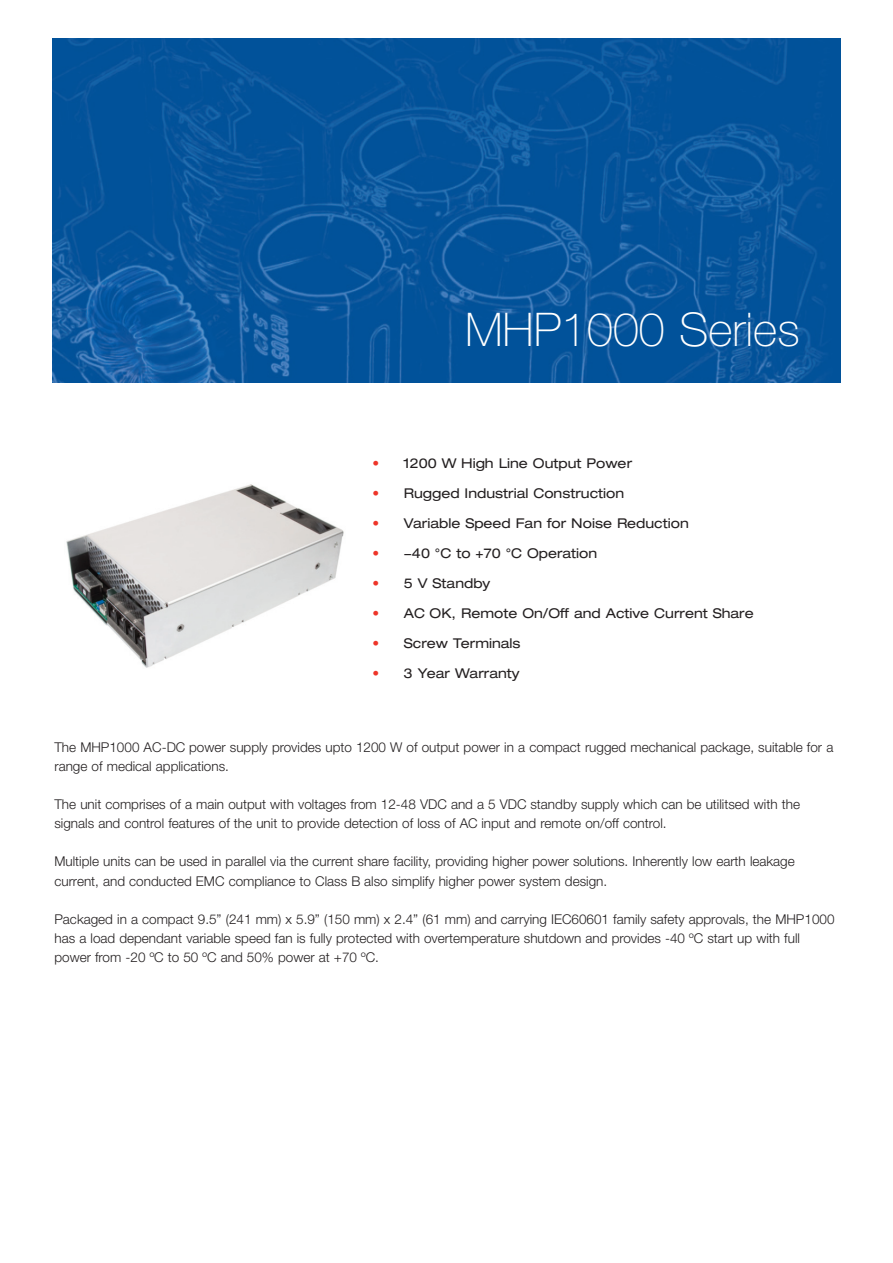
<style>
.page{position:relative;width:893px;height:1263px;background:#fff}
.page>*{position:absolute;margin:0;border:0;box-sizing:border-box;transform-origin:0 0}
.t1{font:100 46.5px "Helvetica Neue CE";color:#fff}
.t2{font:300 13.5px/19px "Helvetica Neue";color:#231f20}
.t3{font:expanded 13.5px "Helvetica Neue LT";color:#231f20}
.s1{color:#ee3529}
</style>
<div class="page">
<img style="left:53px;top:38px;width:787px;height:345px">
<img style="left:66px;top:484px;width:278px;height:184px">
<h1 class="t1" style="left:465px;top:303px;width:336px">MHP1000 Series</h1>
<p class="t3" style="left:372px;top:458px;width:261px"><span class="s1">•</span> 1200 W High Line Output Power</p>
<p class="t3" style="left:372px;top:488px;width:253px"><span class="s1">•</span> Rugged Industrial Construction</p>
<p class="t3" style="left:372px;top:518px;width:318px"><span class="s1">•</span> Variable Speed Fan for Noise Reduction</p>
<p class="t3" style="left:372px;top:548px;width:226px"><span class="s1">•</span> -40 °C to +70 °C Operation</p>
<p class="t3" style="left:372px;top:578px;width:119px"><span class="s1">•</span> 5 V Standby</p>
<p class="t3" style="left:372px;top:608px;width:383px"><span class="s1">•</span> AC OK, Remote On/Off and Active Current Share</p>
<p class="t3" style="left:372px;top:638px;width:149px"><span class="s1">•</span> Screw Terminals</p>
<p class="t3" style="left:372px;top:668px;width:148px"><span class="s1">•</span> 3 Year Warranty</p>
<p class="t2" style="left:54px;top:739px;width:780px">The MHP1000 AC-DC power supply provides upto 1200 W of output power in a compact rugged mechanical package, suitable for a range of medical applications.</p>
<p class="t2" style="left:54px;top:796px;width:747px">The unit comprises of a main output with voltages from 12-48 VDC and a 5 VDC standby supply which can be utilitsed with the signals and control features of the unit to provide detection of loss of AC input and remote on/off control.</p>
<p class="t2" style="left:54px;top:853px;width:741px">Multiple units can be used in parallel via the current share facility, providing higher power solutions. Inherently low earth leakage current, and conducted EMC compliance to Class B also simplify higher power system design.</p>
<p class="t2" style="left:54px;top:911px;width:781px">Packaged in a compact 9.5” (241 mm) x 5.9” (150 mm) x 2.4” (61 mm) and carrying IEC60601 family safety approvals, the MHP1000 has a load dependant variable speed fan is fully protected with overtemperature shutdown and provides -40 ºC start up with full power from -20 ºC to 50 ºC and 50% power at +70 ºC.</p>
</div>
